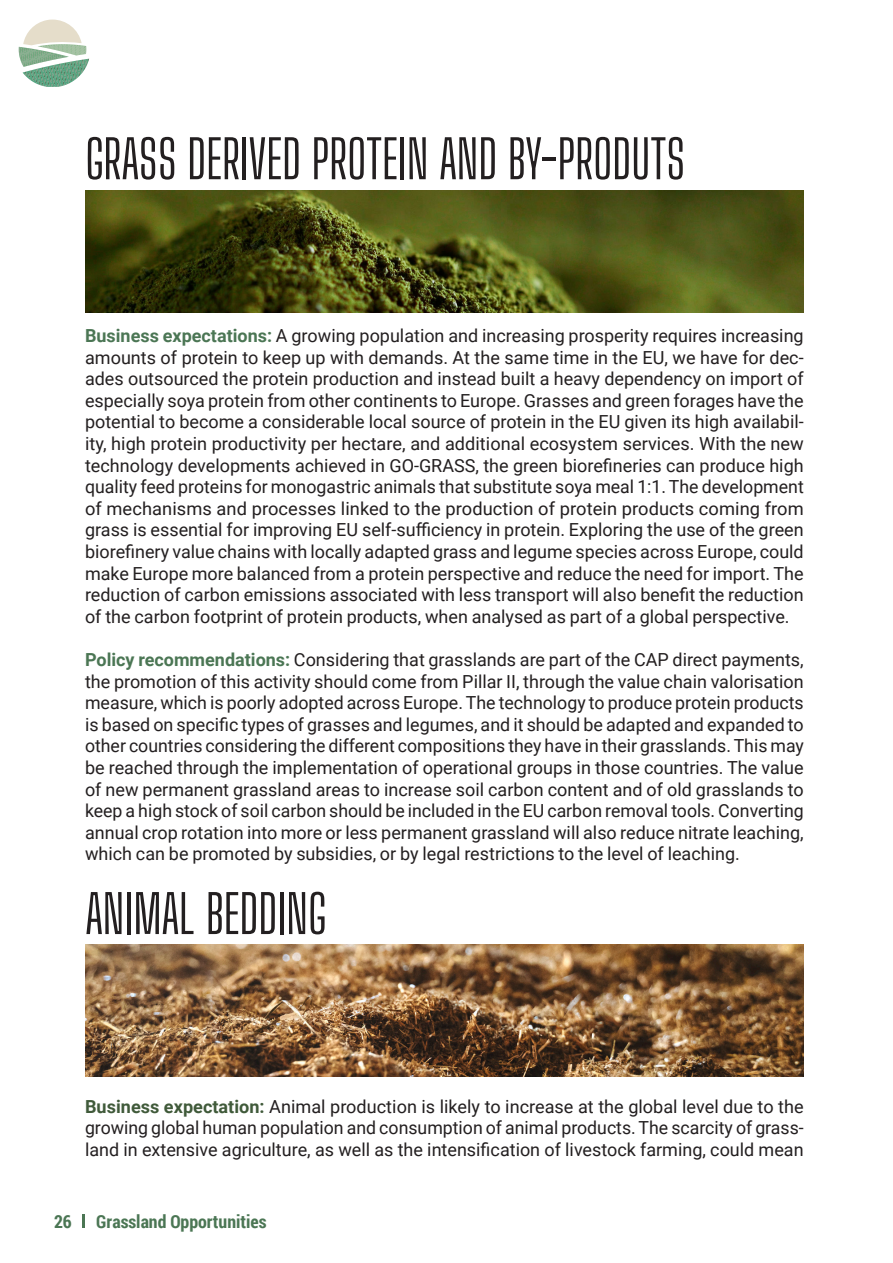
<style>
.page{position:relative;width:893px;height:1263px;background:#fff}
.page>*{position:absolute;margin:0;border:0;box-sizing:border-box;transform-origin:0 0}
.t1{font:52.5px "Big Shoulders Display";letter-spacing:-.005em;color:#231f20}
.Paragraph_Style_1{font:18px/21.6px "Roboto";color:#231f20;text-align:justify}
.t2{font:700 18px "Roboto Condensed";color:#4b7654}
.s1{font-weight:700;color:#4b7654}
.s2{font-weight:700;color:#405a3a}
</style>
<div class="page">
<svg style="left:19px;top:20px;width:70px;height:67px"></svg>
<img style="left:85px;top:190px;width:719px;height:123px">
<img style="left:85px;top:944px;width:719px;height:133px">
<svg style="left:83px;top:1214px;width:2px;height:14px"></svg>
<p class="t1" style="left:85px;top:126px;width:602px">GRASS DERIVED PROTEIN AND BY-PRODUTS</p>
<p class="Paragraph_Style_1" style="left:85px;top:324px;width:720px"><span class="s1">Business expectations:</span> A growing population and increasing prosperity requires increasing amounts of protein to keep up with demands. At the same time in the EU, we have for dec&shy;ades outsourced the protein production and instead built a heavy dependency on import of especially soya protein from other continents to Europe. Grasses and green forages have the potential to become a considerable local source of protein in the EU given its high availabil&shy;ity, high protein productivity per hectare, and additional ecosystem services. With the new technology developments achieved in GO-GRASS, the green biorefineries can produce high quality feed proteins for monogastric animals that substitute soya meal 1:1. The development of mechanisms and processes linked to the production of protein products coming from grass is essential for improving EU self-sufficiency in protein. Exploring the use of the green biorefinery value chains with locally adapted grass and legume species across Europe, could make Europe more balanced from a protein perspective and reduce the need for import. The reduction of carbon emissions associated with less transport will also benefit the reduction of the carbon footprint of protein products, when analysed as part of a global perspective.</p>
<p class="Paragraph_Style_1" style="left:85px;top:648px;width:720px"><span class="s1">Policy recommendations:</span> Considering that grasslands are part of the CAP direct payments, the promotion of this activity should come from Pillar II, through the value chain valorisation measure, which is poorly adopted across Europe. The technology to produce protein products is based on specific types of grasses and legumes, and it should be adapted and expanded to other countries considering the different compositions they have in their grasslands. This may be reached through the implementation of operational groups in those countries. The value of new permanent grassland areas to increase soil carbon content and of old grasslands to keep a high stock of soil carbon should be included in the EU carbon removal tools. Converting annual crop rotation into more or less permanent grassland will also reduce nitrate leaching, which can be promoted by subsidies, or by legal restrictions to the level of leaching.</p>
<p class="t1" style="left:85px;top:881px;width:243px">ANIMAL BEDDING</p>
<p class="Paragraph_Style_1" style="left:85px;top:1095px;width:720px"><span class="s2">Business expectation:</span> Animal production is likely to increase at the global level due to the growing global human population and consumption of animal products. The scarcity of grass&shy;land in extensive agriculture, as well as the intensification of livestock farming, could mean</p>
<p class="t2" style="left:54px;top:1209px;width:19px">26</p>
<p class="t2" style="left:96px;top:1209px;width:172px">Grassland Opportunities</p>
</div>
